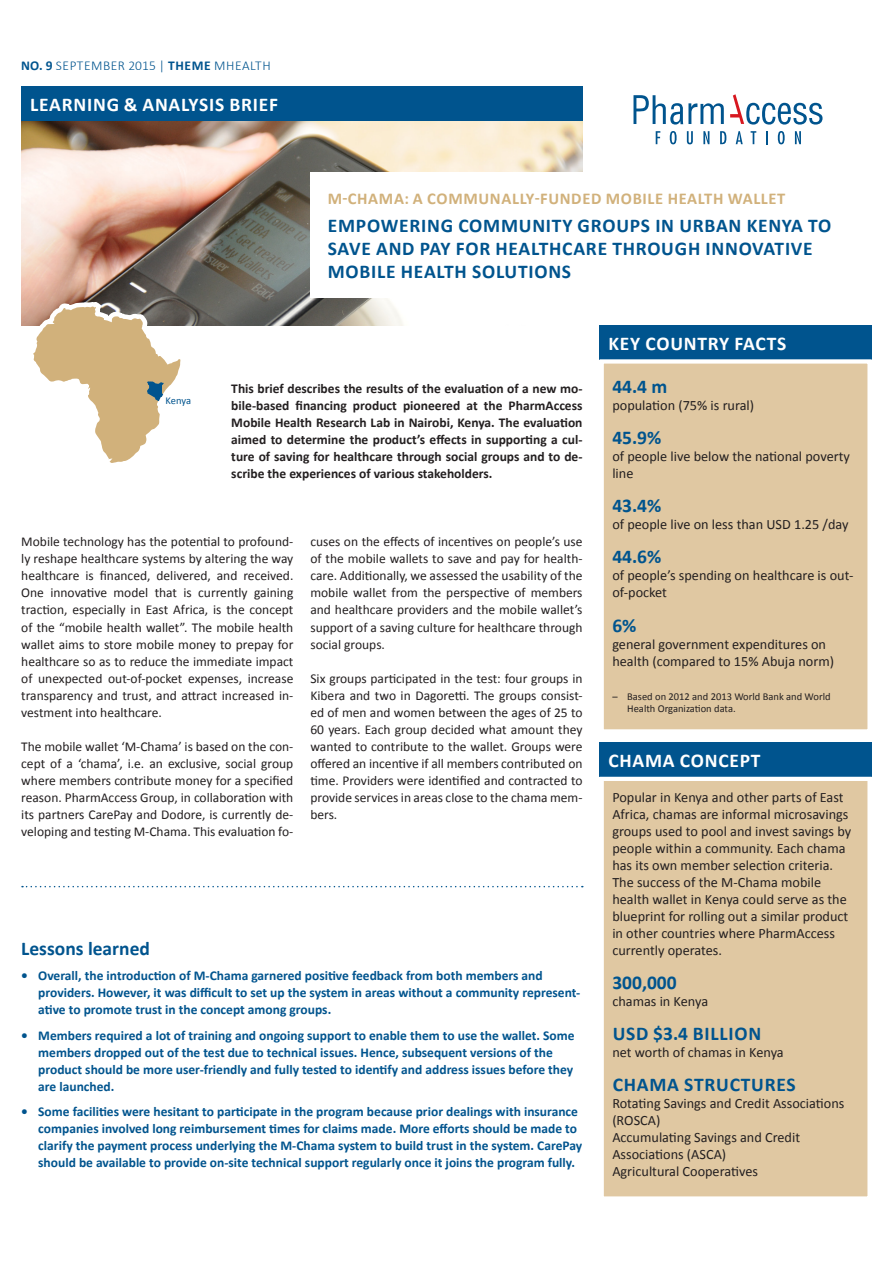
<style>
.page{position:relative;width:893px;height:1263px;background:#fff}
.page>*{position:absolute;margin:0;border:0;box-sizing:border-box;transform-origin:0 0}
.Heading_title{font:700 19.5px/23.4px "Calibri";letter-spacing:.04em;color:#00548e}
.Facts_Subheader{font:700 19.5px "Calibri";letter-spacing:.04em;color:#00548e}
.Facts_header{font:700 19.5px "Calibri";letter-spacing:.04em;color:#fff}
.Findings_header{font:700 19.5px "Calibri";color:#00548e}
.Heading_Subtitle{font:700 16.5px "Calibri";letter-spacing:.04em;color:#d1b17b}
.Facts_Text{font:14.25px/17px "Calibri";color:#231f20}
.t1{font:13.5px/17px "Calibri";color:#231f20;text-align:justify}
.t2{font:700 13.5px/17px "Calibri";color:#00548e}
.t3{font:700 13.5px/17px "Calibri";color:#231f20;text-align:justify}
.No__etc___More_info{font:300 13.5px "Calibri";letter-spacing:.04em;color:#00548e}
.t4{font:10.5px/12.6px "Calibri";color:#231f20}
.Small_text_not_on_ba{font:10.5px "Calibri";letter-spacing:-.015em;color:#00548e}
.s1{font-weight:700}
</style>
<div class="page">
<img style="left:21px;top:121px;width:562px;height:204px">
<div style="left:21px;top:87px;width:562px;height:34px;background:#00548e"></div>
<div style="left:310px;top:172px;width:562px;height:126px;background:#fff"></div>
<svg style="left:633px;top:95px;width:91px;height:30px"></svg>
<svg style="left:730px;top:94px;width:92px;height:31px"></svg>
<svg style="left:656px;top:131px;width:4px;height:13px"></svg>
<svg style="left:670px;top:131px;width:7px;height:13px"></svg>
<svg style="left:687px;top:131px;width:6px;height:13px"></svg>
<svg style="left:703px;top:131px;width:6px;height:13px"></svg>
<svg style="left:720px;top:131px;width:6px;height:13px"></svg>
<svg style="left:736px;top:131px;width:7px;height:13px"></svg>
<svg style="left:751px;top:131px;width:5px;height:13px"></svg>
<svg style="left:766px;top:131px;width:1px;height:13px"></svg>
<svg style="left:778px;top:131px;width:7px;height:13px"></svg>
<svg style="left:795px;top:131px;width:6px;height:13px"></svg>
<div style="left:600px;top:325px;width:272px;height:34px;background:#00548e"></div>
<div style="left:600px;top:743px;width:272px;height:34px;background:#00548e"></div>
<div style="left:602px;top:361px;width:268px;height:370px;background:#e0c8a2"></div>
<div style="left:600px;top:359px;width:272px;height:374px;border:4px solid #fff"></div>
<div style="left:602px;top:779px;width:268px;height:419px;background:#e0c8a2"></div>
<div style="left:600px;top:777px;width:272px;height:424px;border:4px solid #fff"></div>
<svg style="left:22px;top:886px;width:561px;height:1px"></svg>
<svg style="left:22px;top:162px;width:167px;height:164px;background:#c7a89a"></svg>
<svg style="left:29px;top:304px;width:154px;height:159px"></svg>
<p class="No__etc___More_info" style="left:21px;top:57px;width:251px"><span class="s1">NO. 9</span> SEPTEMBER 2015 | <span class="s1">THEME</span> MHEALTH</p>
<p class="Facts_header" style="left:30px;top:92px;width:249px">LEARNING &amp; ANALYSIS BRIEF</p>
<p class="Heading_Subtitle" style="left:328px;top:188px;width:459px">M-CHAMA: A COMMUNALLY-FUNDED MOBILE HEALTH WALLET</p>
<p class="Heading_title" style="left:328px;top:213px;width:505px">EMPOWERING COMMUNITY GROUPS IN URBAN KENYA TO<br>SAVE AND PAY FOR HEALTHCARE THROUGH INNOVATIVE<br>MOBILE HEALTH SOLUTIONS</p>
<p class="Facts_header" style="left:608px;top:331px;width:179px">KEY COUNTRY FACTS</p>
<p class="Small_text_not_on_ba" style="left:166px;top:394px;width:27px">Kenya</p>
<p class="t3" style="left:231px;top:380px;width:353px">This brief describes the results of the evaluation of a new mo&shy;bile-based financing product pioneered at the PharmAccess Mobile Health Research Lab in Nairobi, Kenya. The evaluation aimed to determine the product’s effects in supporting a cul&shy;ture of saving for healthcare through social groups and to de&shy;scribe the experiences of various stakeholders.</p>
<p class="t1" style="left:21px;top:533px;width:274px">Mobile technology has the potential to profound&shy;ly reshape healthcare systems by altering the way healthcare is financed, delivered, and received.<br>One innovative model that is currently gaining traction, especially in East Africa, is the concept of the “mobile health wallet”. The mobile health wallet aims to store mobile money to prepay for healthcare so as to reduce the immediate impact of unexpected out-of-pocket expenses, increase transparency and trust, and attract increased in&shy;vestment into healthcare.</p>
<p class="t1" style="left:21px;top:738px;width:274px">The mobile wallet ‘M-Chama’ is based on the con&shy;cept of a ‘chama’, i.e. an exclusive, social group where members contribute money for a specified reason. PharmAccess Group, in collaboration with its partners CarePay and Dodore, is currently de&shy;veloping and testing M-Chama. This evaluation fo-</p>
<p class="t1" style="left:310px;top:533px;width:274px">cuses on the effects of incentives on people’s use of the mobile wallets to save and pay for health&shy;care. Additionally, we assessed the usability of the mobile wallet from the perspective of members and healthcare providers and the mobile wallet’s support of a saving culture for healthcare through social groups.</p>
<p class="t1" style="left:310px;top:670px;width:274px">Six groups participated in the test: four groups in Kibera and two in Dagoretti. The groups consist&shy;ed of men and women between the ages of 25 to 60 years. Each group decided what amount they wanted to contribute to the wallet. Groups were offered an incentive if all members contributed on time. Providers were identified and contracted to provide services in areas close to the chama mem&shy;bers.</p>
<p class="Findings_header" style="left:21px;top:936px;width:130px">Lessons learned</p>
<p class="t2" style="left:38px;top:967px;width:544px;text-indent:-17px">• Overall, the introduction of M-Chama garnered positive feedback from both members and providers. However, it was difficult to set up the system in areas without a community represent&shy;ative to promote trust in the concept among groups.</p>
<p class="t2" style="left:38px;top:1027px;width:538px;text-indent:-17px">• Members required a lot of training and ongoing support to enable them to use the wallet. Some members dropped out of the test due to technical issues. Hence, subsequent versions of the product should be more user-friendly and fully tested to identify and address issues before they are launched.</p>
<p class="t2" style="left:38px;top:1103px;width:545px;text-indent:-17px">• Some facilities were hesitant to participate in the program because prior dealings with insurance companies involved long reimbursement times for claims made. More efforts should be made to clarify the payment process underlying the M-Chama system to build trust in the system. CarePay should be available to provide on-site technical support regularly once it joins the program fully.</p>
<p class="Facts_Subheader" style="left:612px;top:374px;width:57px">44.4 m</p>
<p class="Facts_Text" style="left:612px;top:397px;width:143px">population (75% is rural)</p>
<p class="Facts_Subheader" style="left:612px;top:425px;width:51px">45.9%</p>
<p class="Facts_Text" style="left:612px;top:448px;width:239px">of people live below the national poverty line</p>
<p class="Facts_Subheader" style="left:612px;top:493px;width:51px">43.4%</p>
<p class="Facts_Text" style="left:612px;top:516px;width:238px">of people live on less than USD 1.25 /day</p>
<p class="Facts_Subheader" style="left:612px;top:544px;width:51px">44.6%</p>
<p class="Facts_Text" style="left:612px;top:567px;width:243px">of people’s spending on healthcare is out&shy;of-pocket</p>
<p class="Facts_Subheader" style="left:612px;top:612px;width:26px">6%</p>
<p class="Facts_Text" style="left:612px;top:635px;width:223px">general government expenditures on health (compared to 15% Abuja norm)</p>
<p class="t4" style="left:627px;top:690px;width:205px;text-indent:-15px">– Based on 2012 and 2013 World Bank and World<br>Health Organization data.</p>
<p class="Facts_header" style="left:608px;top:748px;width:154px">CHAMA CONCEPT</p>
<p class="Facts_Text" style="left:612px;top:788px;width:240px">Popular in Kenya and other parts of East Africa, chamas are informal microsavings groups used to pool and invest savings by people within a community. Each chama has its own member selection criteria.<br>The success of the M-Chama mobile health wallet in Kenya could serve as the blueprint for rolling out a similar product in other countries where PharmAccess currently operates.</p>
<p class="Facts_Subheader" style="left:612px;top:970px;width:66px">300,000</p>
<p class="Facts_Text" style="left:612px;top:992px;width:97px">chamas in Kenya</p>
<p class="Facts_Subheader" style="left:613px;top:1021px;width:150px">USD $3.4 BILLION</p>
<p class="Facts_Text" style="left:612px;top:1043px;width:173px">net worth of chamas in Kenya</p>
<p class="Facts_Subheader" style="left:613px;top:1072px;width:185px">CHAMA STRUCTURES</p>
<p class="Facts_Text" style="left:612px;top:1094px;width:234px">Rotating Savings and Credit Associations (ROSCA)</p>
<p class="Facts_Text" style="left:612px;top:1128px;width:189px">Accumulating Savings and Credit<br>Associations (ASCA)</p>
<p class="Facts_Text" style="left:612px;top:1163px;width:147px">Agricultural Cooperatives</p>
</div>
